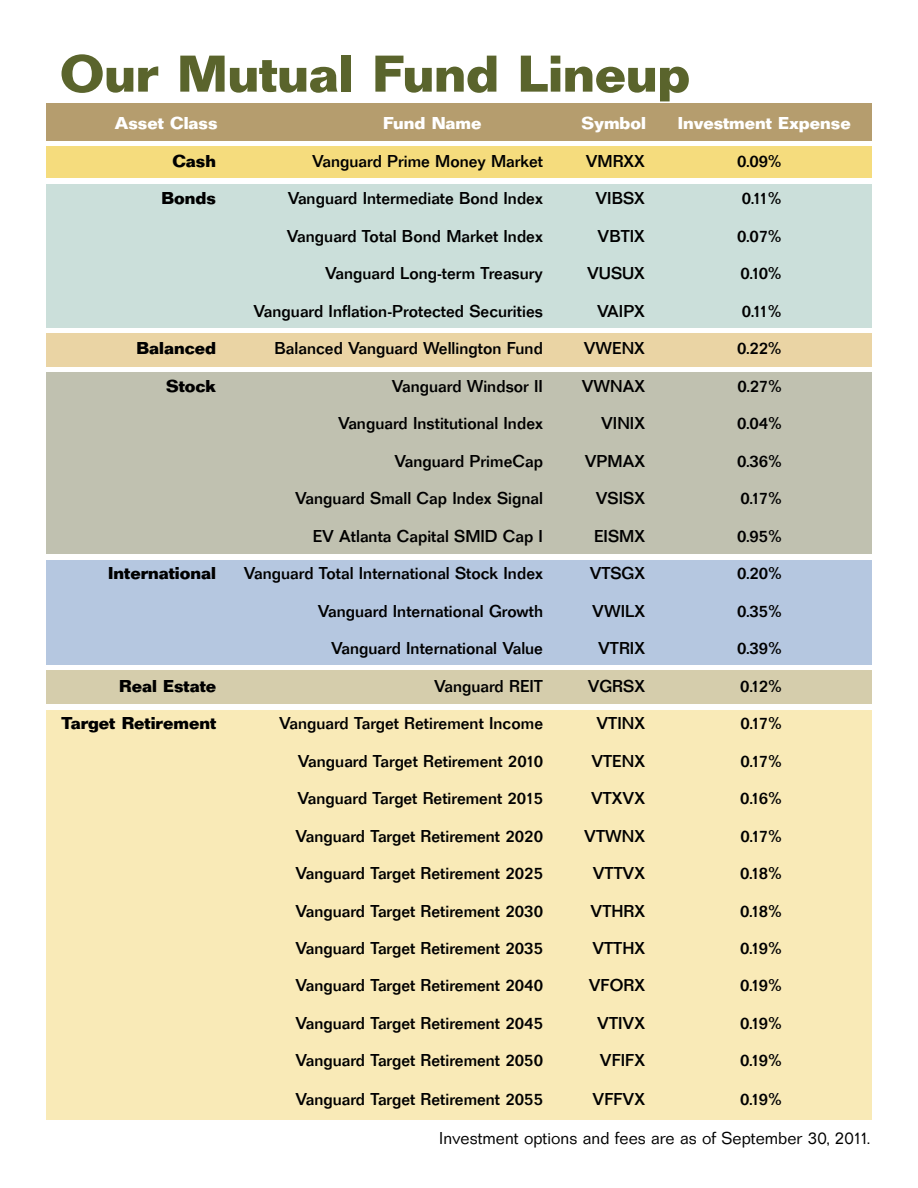
<style>
.page{position:relative;width:918px;height:1188px;background:#fff}
.page>*{position:absolute;margin:0;border:0;box-sizing:border-box;transform-origin:0 0}
.t1{font:700 54px "Folio BEF";color:#5a642c}
.t2{font:500 18px "Folio BEF";color:#000}
.t3{font:700 18px "Folio BEF";color:#000}
.t4{font:300 18px "Folio BEF";color:#000}
.t5{font:700 18px "Folio BEF";color:#fff}
</style>
<div class="page">
<div style="left:46px;top:104px;width:826px;height:37px;background:#b59d6e"></div>
<div style="left:46px;top:184px;width:826px;height:143px;background:#cbdfda"></div>
<div style="left:46px;top:146px;width:826px;height:32px;background:#f5dc7d"></div>
<div style="left:46px;top:373px;width:826px;height:181px;background:#c0c1b0"></div>
<div style="left:46px;top:560px;width:826px;height:104px;background:#b5c7e0"></div>
<div style="left:46px;top:671px;width:826px;height:33px;background:#d5cdac"></div>
<div style="left:46px;top:711px;width:826px;height:409px;background:#f9eab7"></div>
<div style="left:46px;top:333px;width:826px;height:34px;background:#ead4a4"></div>
<h1 class="t1" style="left:60px;top:43px;width:632px">Our Mutual Fund Lineup</h1>
<p class="t5" style="left:115px;top:113px;width:104px">Asset Class</p>
<p class="t5" style="left:383px;top:113px;width:100px">Fund Name</p>
<p class="t5" style="left:581px;top:113px;width:66px">Symbol</p>
<p class="t5" style="left:678px;top:113px;width:174px">Investment Expense</p>
<p class="t3" style="left:172px;top:150px;width:45px">Cash</p>
<p class="t2" style="left:312px;top:151px;width:232px">Vanguard Prime Money Market</p>
<p class="t2" style="left:586px;top:151px;width:61px">VMRXX</p>
<p class="t2" style="left:737px;top:151px;width:46px">0.09%</p>
<p class="t3" style="left:162px;top:188px;width:56px">Bonds</p>
<p class="t2" style="left:288px;top:189px;width:257px">Vanguard Intermediate Bond Index</p>
<p class="t2" style="left:596px;top:189px;width:51px">VIBSX</p>
<p class="t2" style="left:742px;top:189px;width:41px">0.11%</p>
<p class="t2" style="left:287px;top:226px;width:258px">Vanguard Total Bond Market Index</p>
<p class="t2" style="left:598px;top:226px;width:49px">VBTIX</p>
<p class="t2" style="left:737px;top:226px;width:46px">0.07%</p>
<p class="t2" style="left:325px;top:264px;width:219px">Vanguard Long-term Treasury</p>
<p class="t2" style="left:587px;top:264px;width:59px">VUSUX</p>
<p class="t2" style="left:740px;top:264px;width:43px">0.10%</p>
<p class="t2" style="left:254px;top:301px;width:291px">Vanguard Inflation-Protected Securities</p>
<p class="t2" style="left:597px;top:301px;width:49px">VaipX</p>
<p class="t2" style="left:742px;top:301px;width:41px">0.11%</p>
<p class="t3" style="left:136px;top:338px;width:81px">Balanced</p>
<p class="t2" style="left:275px;top:338px;width:270px">Balanced Vanguard Wellington Fund</p>
<p class="t2" style="left:584px;top:338px;width:63px">VWENX</p>
<p class="t2" style="left:737px;top:338px;width:46px">0.22%</p>
<p class="t3" style="left:166px;top:375px;width:51px">Stock</p>
<p class="t2" style="left:392px;top:376px;width:153px">Vanguard Windsor II</p>
<p class="t2" style="left:582px;top:376px;width:65px">VWNAX</p>
<p class="t2" style="left:737px;top:376px;width:46px">0.27%</p>
<p class="t2" style="left:338px;top:413px;width:207px">Vanguard Institutional Index</p>
<p class="t2" style="left:601px;top:413px;width:45px">VINIX</p>
<p class="t2" style="left:737px;top:413px;width:46px">0.04%</p>
<p class="t2" style="left:395px;top:451px;width:150px">Vanguard PrimeCap</p>
<p class="t2" style="left:585px;top:451px;width:62px">VPMAX</p>
<p class="t2" style="left:737px;top:451px;width:46px">0.36%</p>
<p class="t2" style="left:295px;top:488px;width:249px">Vanguard Small Cap Index Signal</p>
<p class="t2" style="left:596px;top:488px;width:51px">vsiSX</p>
<p class="t2" style="left:740px;top:488px;width:43px">0.17%</p>
<p class="t2" style="left:313px;top:526px;width:232px">EV Atlanta Capital SMID Cap I</p>
<p class="t2" style="left:594px;top:526px;width:52px">EISMX</p>
<p class="t2" style="left:737px;top:526px;width:46px">0.95%</p>
<p class="t3" style="left:108px;top:563px;width:109px">International</p>
<p class="t2" style="left:244px;top:563px;width:301px">Vanguard Total International Stock Index</p>
<p class="t2" style="left:590px;top:563px;width:57px">VTSgX</p>
<p class="t2" style="left:737px;top:563px;width:46px">0.20%</p>
<p class="t2" style="left:318px;top:601px;width:227px">Vanguard International Growth</p>
<p class="t2" style="left:592px;top:601px;width:54px">VWILX</p>
<p class="t2" style="left:737px;top:601px;width:46px">0.35%</p>
<p class="t2" style="left:331px;top:638px;width:213px">Vanguard International Value</p>
<p class="t2" style="left:598px;top:638px;width:48px">VTRIX</p>
<p class="t2" style="left:737px;top:638px;width:46px">0.39%</p>
<p class="t3" style="left:119px;top:675px;width:98px">Real Estate</p>
<p class="t2" style="left:434px;top:676px;width:110px">Vanguard REIT</p>
<p class="t2" style="left:588px;top:676px;width:59px">VGRSX</p>
<p class="t2" style="left:740px;top:676px;width:43px">0.12%</p>
<p class="t3" style="left:62px;top:713px;width:156px">Target Retirement</p>
<p class="t2" style="left:279px;top:713px;width:265px">Vanguard Target Retirement Income</p>
<p class="t2" style="left:597px;top:713px;width:50px">VTINX</p>
<p class="t2" style="left:740px;top:713px;width:43px">0.17%</p>
<p class="t2" style="left:298px;top:751px;width:247px">Vanguard Target Retirement 2010</p>
<p class="t2" style="left:591px;top:751px;width:55px">VTENX</p>
<p class="t2" style="left:740px;top:751px;width:43px">0.17%</p>
<p class="t2" style="left:298px;top:788px;width:247px">Vanguard Target Retirement 2015</p>
<p class="t2" style="left:591px;top:788px;width:56px">VTXVX</p>
<p class="t2" style="left:740px;top:788px;width:43px">0.16%</p>
<p class="t2" style="left:295px;top:826px;width:249px">Vanguard Target Retirement 2020</p>
<p class="t2" style="left:584px;top:826px;width:62px">VTWNX</p>
<p class="t2" style="left:740px;top:826px;width:43px">0.17%</p>
<p class="t2" style="left:295px;top:863px;width:249px">Vanguard Target Retirement 2025</p>
<p class="t2" style="left:593px;top:863px;width:54px">VTTVX</p>
<p class="t2" style="left:740px;top:863px;width:43px">0.18%</p>
<p class="t2" style="left:295px;top:901px;width:249px">Vanguard Target Retirement 2030</p>
<p class="t2" style="left:591px;top:901px;width:56px">VTHRX</p>
<p class="t2" style="left:740px;top:901px;width:43px">0.18%</p>
<p class="t2" style="left:295px;top:938px;width:249px">Vanguard Target Retirement 2035</p>
<p class="t2" style="left:592px;top:938px;width:54px">VTTHX</p>
<p class="t2" style="left:740px;top:938px;width:43px">0.19%</p>
<p class="t2" style="left:295px;top:976px;width:249px">Vanguard Target Retirement 2040</p>
<p class="t2" style="left:589px;top:976px;width:58px">VFORX</p>
<p class="t2" style="left:740px;top:976px;width:43px">0.19%</p>
<p class="t2" style="left:295px;top:1013px;width:249px">Vanguard Target Retirement 2045</p>
<p class="t2" style="left:597px;top:1013px;width:49px">VTIVX</p>
<p class="t2" style="left:740px;top:1013px;width:43px">0.19%</p>
<p class="t2" style="left:295px;top:1051px;width:249px">Vanguard Target Retirement 2050</p>
<p class="t2" style="left:600px;top:1051px;width:47px">VFIFX</p>
<p class="t2" style="left:740px;top:1051px;width:43px">0.19%</p>
<p class="t2" style="left:295px;top:1090px;width:249px">Vanguard Target Retirement 2055</p>
<p class="t2" style="left:593px;top:1090px;width:54px">VFFVX</p>
<p class="t2" style="left:740px;top:1090px;width:43px">0.19%</p>
<p class="t4" style="left:439px;top:1129px;width:432px">Investment options and fees are as of September 30, 2011.</p>
</div>
